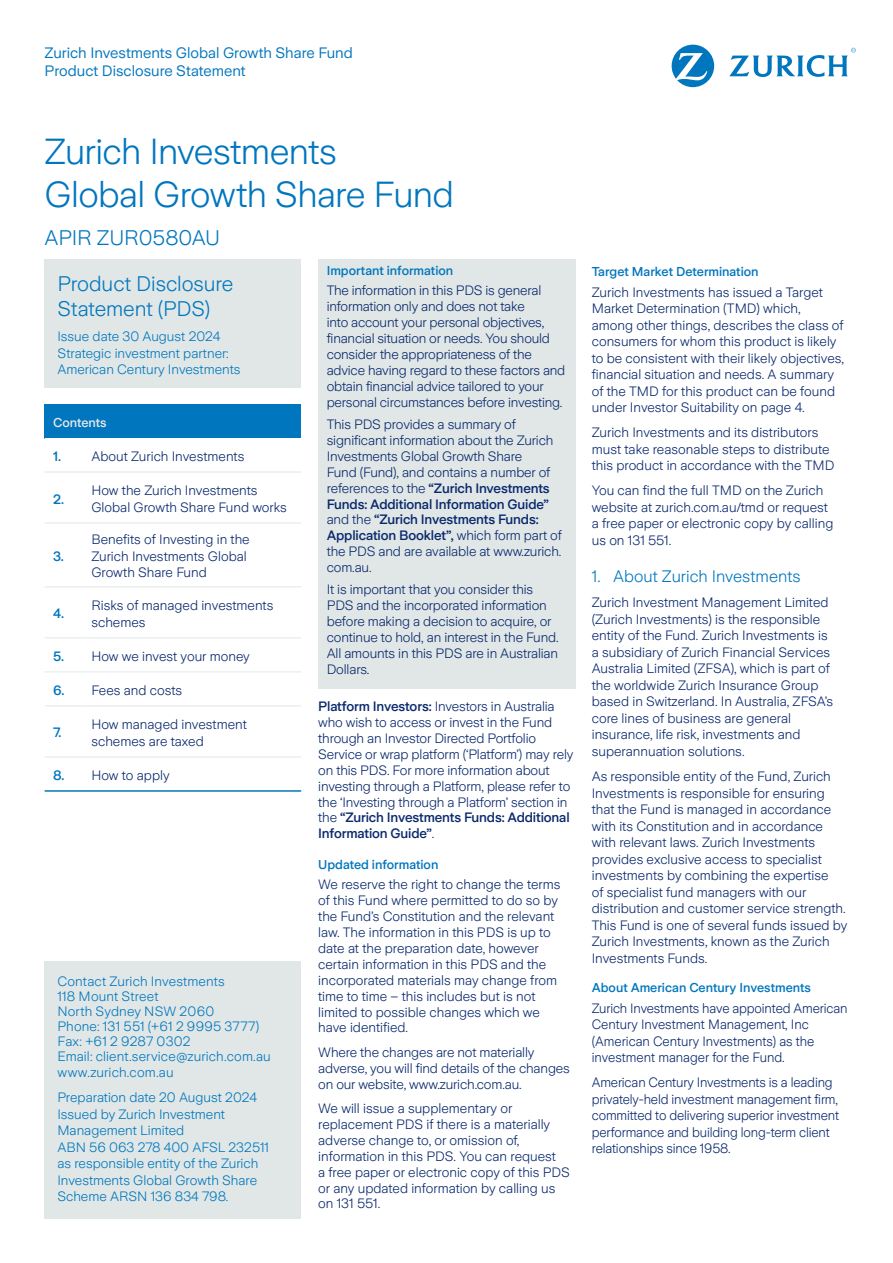
<style>
.page{position:relative;width:893px;height:1263px;background:#fff}
.page>*{position:absolute;margin:0;border:0;box-sizing:border-box;transform-origin:0 0}
.Head_1_24pt{font:300 36px/43.2px "Zurich Sans";letter-spacing:-.02em;color:#0076be}
.Head_3_14pt{font:300 21px/25.2px "Zurich Sans";letter-spacing:-.005em;color:#0076be}
.Head_4_11pt{font:300 16.5px "Zurich Sans";color:#0076be}
.Section_10pt_ZBlue{font:15px "Zurich Sans";color:#0076be}
.Body_DarkBlue_9pt_11{font:300 13.5px/15.9px "Zurich Sans";color:#09286d}
.Body_Blue_9pt_11{font:300 13.5px/16.5px "Zurich Sans";color:#0076be}
.Head_5_9pt_11_Medium{font:500 13.5px "Zurich Sans";color:#0076be}
.Head_5_9pt_Medium{font:500 12.75px "Zurich Sans";color:#0076be}
.Table_Head_9pt_ZWhite{font:500 12.75px "Zurich Sans";letter-spacing:-.005em;color:#e6e9ea}
.s1{font-weight:500}
</style>
<div class="page">
<div style="left:318px;top:259px;width:257px;height:430px;background:#e0e7e6"></div>
<div style="left:45px;top:259px;width:256px;height:129px;background:#e0e7e6"></div>
<div style="left:45px;top:404px;width:256px;height:34px;background:#0076be"></div>
<svg style="left:45px;top:471px;width:256px;height:236px"></svg>
<hr style="left:45px;top:472px;width:38px;height:1px;background:#e0e7e6">
<hr style="left:83px;top:472px;width:218px;height:1px;background:#e0e7e6">
<hr style="left:45px;top:523px;width:38px;height:1px;background:#e0e7e6">
<hr style="left:83px;top:523px;width:218px;height:1px;background:#e0e7e6">
<hr style="left:45px;top:586px;width:38px;height:1px;background:#e0e7e6">
<hr style="left:83px;top:586px;width:218px;height:1px;background:#e0e7e6">
<hr style="left:45px;top:637px;width:38px;height:1px;background:#e0e7e6">
<hr style="left:83px;top:637px;width:218px;height:1px;background:#e0e7e6">
<hr style="left:45px;top:671px;width:38px;height:1px;background:#e0e7e6">
<hr style="left:83px;top:671px;width:218px;height:1px;background:#e0e7e6">
<hr style="left:45px;top:705px;width:38px;height:1px;background:#e0e7e6">
<hr style="left:83px;top:705px;width:218px;height:1px;background:#e0e7e6">
<hr style="left:45px;top:756px;width:38px;height:1px;background:#e0e7e6">
<hr style="left:83px;top:756px;width:218px;height:1px;background:#e0e7e6">
<hr style="left:45px;top:790px;width:38px;height:2px;background:#0076be">
<hr style="left:83px;top:790px;width:218px;height:2px;background:#0076be">
<div style="left:45px;top:961px;width:256px;height:257px;background:#e0e7e6"></div>
<svg style="left:672px;top:45px;width:42px;height:42px"></svg>
<svg style="left:729px;top:48px;width:127px;height:29px"></svg>
<p class="Section_10pt_ZBlue" style="left:45px;top:45px;width:310px">Zurich Investments Global Growth Share Fund</p>
<p class="Section_10pt_ZBlue" style="left:45px;top:63px;width:203px">Product Disclosure Statement</p>
<p class="Head_1_24pt" style="left:45px;top:131px;width:411px">Zurich Investments<br>Global Growth Share Fund</p>
<p class="Head_3_14pt" style="left:45px;top:226px;width:177px">APIR ZUR0580AU</p>
<p class="Head_3_14pt" style="left:57px;top:271px;width:177px">Product Disclosure<br>Statement (PDS)</p>
<p class="Body_Blue_9pt_11" style="left:57px;top:328px;width:185px">Issue date 30 August 2024<br>Strategic investment partner:<br>American Century Investments</p>
<p class="Head_5_9pt_Medium" style="left:327px;top:264px;width:128px">Important information</p>
<p class="Body_DarkBlue_9pt_11" style="left:327px;top:283px;width:240px">The information in this PDS is general information only and does not take<br>into account your personal objectives, financial situation or needs. You should consider the appropriateness of the advice having regard to these factors and obtain financial advice tailored to your personal circumstances before investing.</p>
<p class="Body_DarkBlue_9pt_11" style="left:327px;top:417px;width:237px">This PDS provides a summary of significant information about the Zurich Investments Global Growth Share<br>Fund (Fund), and contains a number of references to the <span class="s1">“Zurich Investments Funds: Additional Information Guide” </span>and the <span class="s1">“Zurich Investments Funds:<br>Application Booklet”,</span> which form part of the PDS and are available at www.zurich. com.au.</p>
<p class="Body_DarkBlue_9pt_11" style="left:327px;top:582px;width:233px">It is important that you consider this PDS and the incorporated information before making a decision to acquire, or continue to hold, an interest in the Fund.<br>All amounts in this PDS are in Australian Dollars.</p>
<p class="Body_DarkBlue_9pt_11" style="left:318px;top:699px;width:257px"><span class="s1">Platform Investors:</span> Investors in Australia who wish to access or invest in the Fund through an Investor Directed Portfolio Service or wrap platform (‘Platform’) may rely on this PDS. For more information about investing through a Platform, please refer to the ‘Investing through a Platform’ section in the <span class="s1">“Zurich Investments Funds: Additional Information Guide”</span>.</p>
<p class="Head_5_9pt_Medium" style="left:318px;top:858px;width:122px">Updated information</p>
<p class="Body_DarkBlue_9pt_11" style="left:318px;top:877px;width:244px">We reserve the right to change the terms of this Fund where permitted to do so by the Fund’s Constitution and the relevant law. The information in this PDS is up to date at the preparation date, however certain information in this PDS and the incorporated materials may change from time to time – this includes but is not limited to possible changes which we have identified.</p>
<p class="Body_DarkBlue_9pt_11" style="left:318px;top:1044px;width:253px">Where the changes are not materially adverse, you will find details of the changes on our website, www.zurich.com.au.</p>
<p class="Body_DarkBlue_9pt_11" style="left:318px;top:1100px;width:253px">We will issue a supplementary or replacement PDS if there is a materially adverse change to, or omission of, information in this PDS. You can request<br>a free paper or electronic copy of this PDS or any updated information by calling us on 131 551.</p>
<p class="Table_Head_9pt_ZWhite" style="left:53px;top:415px;width:55px">Contents</p>
<p class="Head_5_9pt_11_Medium" style="left:53px;top:449px;width:10px">1.</p>
<p class="Body_DarkBlue_9pt_11" style="left:91px;top:449px;width:154px">About Zurich Investments</p>
<p class="Head_5_9pt_11_Medium" style="left:53px;top:492px;width:12px">2.</p>
<p class="Body_DarkBlue_9pt_11" style="left:91px;top:483px;width:197px;line-height:16.5px">How the Zurich Investments<br>Global Growth Share Fund works</p>
<p class="Head_5_9pt_11_Medium" style="left:53px;top:549px;width:12px">3.</p>
<p class="Body_DarkBlue_9pt_11" style="left:91px;top:532px;width:160px;line-height:16.5px">Benefits of Investing in the<br>Zurich Investments Global<br>Growth Share Fund</p>
<p class="Head_5_9pt_11_Medium" style="left:53px;top:606px;width:12px">4.</p>
<p class="Body_DarkBlue_9pt_11" style="left:91px;top:597px;width:183px;line-height:16.5px">Risks of managed investments schemes</p>
<p class="Head_5_9pt_11_Medium" style="left:53px;top:649px;width:12px">5.</p>
<p class="Body_DarkBlue_9pt_11" style="left:91px;top:648px;width:160px">How we invest your money</p>
<p class="Head_5_9pt_11_Medium" style="left:53px;top:683px;width:13px">6.</p>
<p class="Body_DarkBlue_9pt_11" style="left:91px;top:682px;width:92px">Fees and costs</p>
<p class="Head_5_9pt_11_Medium" style="left:53px;top:725px;width:10px">7.</p>
<p class="Body_DarkBlue_9pt_11" style="left:91px;top:716px;width:157px;line-height:16.5px">How managed investment schemes are taxed</p>
<p class="Head_5_9pt_11_Medium" style="left:53px;top:768px;width:13px">8.</p>
<p class="Body_DarkBlue_9pt_11" style="left:91px;top:767px;width:80px">How to apply</p>
<p class="Body_Blue_9pt_11" style="left:57px;top:974px;width:215px;line-height:15px">Contact Zurich Investments<br>118 Mount Street<br>North Sydney NSW 2060<br>Phone: 131 551 (+61 2 9995 3777)<br>Fax: +61 2 9287 0302<br>Email: client.service@zurich.com.au</p>
<p class="Body_Blue_9pt_11" style="left:57px;top:1065px;width:118px">www.zurich.com.au</p>
<p class="Body_Blue_9pt_11" style="left:57px;top:1090px;width:213px">Preparation date 20 August 2024<br>Issued by Zurich Investment<br>Management Limited<br>ABN 56 063 278 400 AFSL 232511 as responsible entity of the Zurich<br>Investments Global Growth Share<br>Scheme ARSN 136 834 798.</p>
<p class="Head_5_9pt_Medium" style="left:592px;top:265px;width:168px">Target Market Determination</p>
<p class="Body_DarkBlue_9pt_11" style="left:592px;top:284px;width:254px;line-height:16.5px">Zurich Investments has issued a Target Market Determination (TMD) which, among other things, describes the class of consumers for whom this product is likely to be consistent with their likely objectives, financial situation and needs. A summary of the TMD for this product can be found under Investor Suitability on page 4.</p>
<p class="Body_DarkBlue_9pt_11" style="left:592px;top:424px;width:244px;line-height:16.5px">Zurich Investments and its distributors must take reasonable steps to distribute this product in accordance with the TMD</p>
<p class="Body_DarkBlue_9pt_11" style="left:592px;top:482px;width:243px;line-height:16.5px">You can find the full TMD on the Zurich website at zurich.com.au/tmd or request a free paper or electronic copy by calling us on 131 551.</p>
<p class="Head_4_11pt" style="left:592px;top:568px;width:210px">1. About Zurich Investments</p>
<p class="Body_DarkBlue_9pt_11" style="left:592px;top:595px;width:243px;line-height:16.5px">Zurich Investment Management Limited (Zurich Investments) is the responsible entity of the Fund. Zurich Investments is a subsidiary of Zurich Financial Services Australia Limited (ZFSA), which is part of the worldwide Zurich Insurance Group based in Switzerland. In Australia, ZFSA’s core lines of business are general insurance, life risk, investments and superannuation solutions.</p>
<p class="Body_DarkBlue_9pt_11" style="left:592px;top:768px;width:257px;line-height:16.5px">As responsible entity of the Fund, Zurich Investments is responsible for ensuring that the Fund is managed in accordance with its Constitution and in accordance with relevant laws. Zurich Investments provides exclusive access to specialist investments by combining the expertise<br>of specialist fund managers with our distribution and customer service strength.<br>This Fund is one of several funds issued by Zurich Investments, known as the Zurich Investments Funds.</p>
<p class="Head_5_9pt_Medium" style="left:592px;top:980px;width:221px">About American Century Investments</p>
<p class="Body_DarkBlue_9pt_11" style="left:592px;top:1000px;width:257px;line-height:16.5px">Zurich Investments have appointed American Century Investment Management, Inc (American Century Investments) as the investment manager for the Fund.</p>
<p class="Body_DarkBlue_9pt_11" style="left:592px;top:1074px;width:249px;line-height:16.5px">American Century Investments is a leading privately-held investment management firm, committed to delivering superior investment performance and building long-term client relationships since 1958.</p>
</div>
